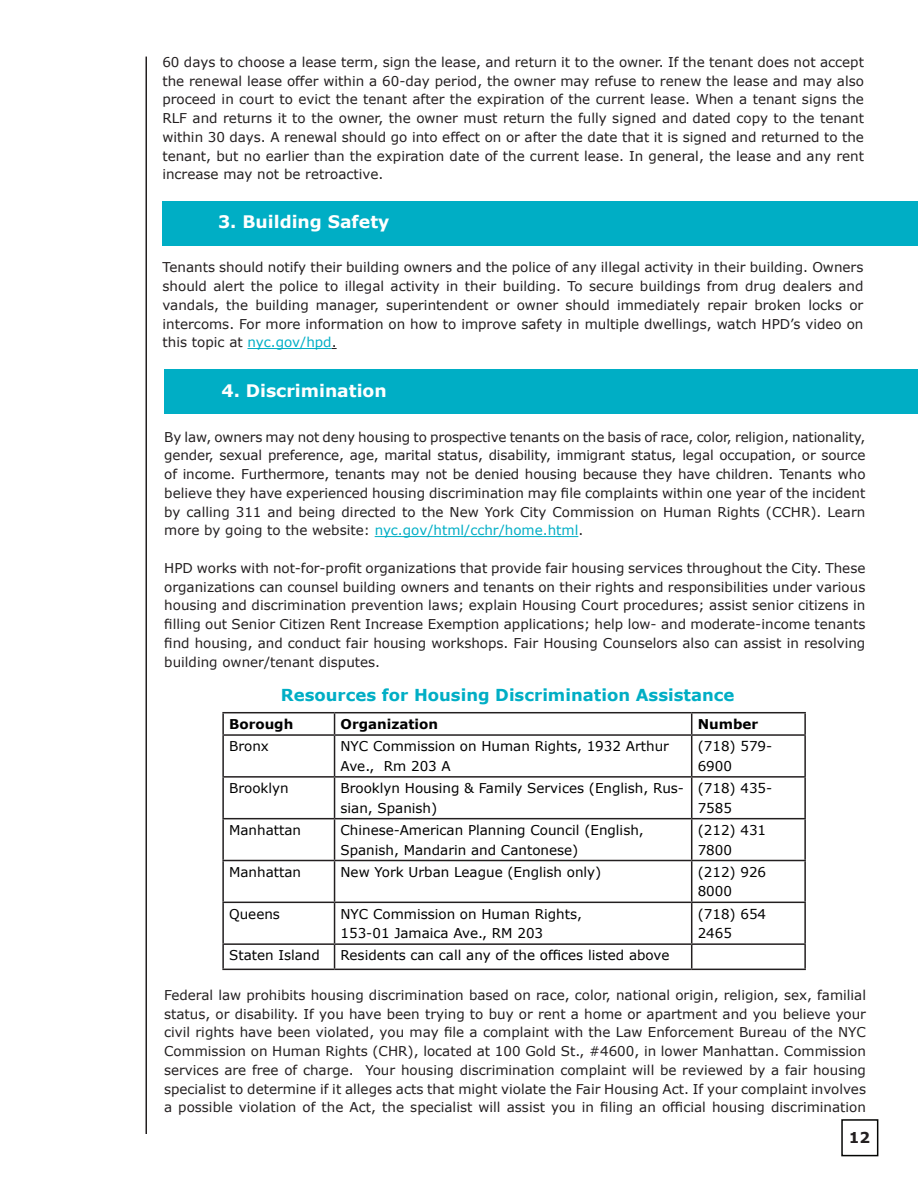
<style>
.page{position:relative;width:918px;height:1188px;background:#fff}
.page>*{position:absolute;margin:0;border:0;box-sizing:border-box;transform-origin:0 0}
.Heading_2{font:700 17.25px "Verdana";color:#fff}
.Subtitile_1{font:700 16.5px "Verdana";color:#00aec5}
.Page_Number{font:700 15px "Verdana";color:#231f20}
.Body_Text{font:13.5px/18.8px "Verdana";color:#231f20;text-align:justify}
.Bullet_List{font:13.5px/18.8px "Verdana";color:#231f20;text-align:justify}
.Heading_2-2{font:13.5px/19.5px "Verdana";color:#000}
.Heading_2-3{font:700 13.5px "Verdana";color:#000}
.s1{color:#00aec5}
</style>
<div class="page">
<div style="left:841px;top:1119px;width:37px;height:37px;background:#fff;border:2px solid #040503"></div>
<hr style="left:222px;top:712px;width:113px;height:1px;background:#231f20">
<hr style="left:222px;top:713px;width:2px;height:21px;background:#231f20">
<hr style="left:335px;top:712px;width:357px;height:1px;background:#231f20">
<svg style="left:334px;top:713px;width:1px;height:21px"></svg>
<hr style="left:692px;top:712px;width:114px;height:1px;background:#231f20">
<svg style="left:691px;top:713px;width:1px;height:21px"></svg>
<hr style="left:804px;top:713px;width:2px;height:21px;background:#231f20">
<hr style="left:222px;top:734px;width:113px;height:2px;background:#231f20">
<hr style="left:222px;top:736px;width:2px;height:40px;background:#231f20">
<hr style="left:335px;top:734px;width:357px;height:2px;background:#231f20">
<hr style="left:334px;top:736px;width:1px;height:40px;background:#231f20">
<hr style="left:692px;top:734px;width:114px;height:2px;background:#231f20">
<hr style="left:691px;top:736px;width:1px;height:40px;background:#231f20">
<hr style="left:804px;top:736px;width:2px;height:40px;background:#231f20">
<hr style="left:222px;top:776px;width:113px;height:2px;background:#231f20">
<hr style="left:222px;top:778px;width:2px;height:40px;background:#231f20">
<hr style="left:335px;top:776px;width:357px;height:2px;background:#231f20">
<hr style="left:334px;top:778px;width:1px;height:40px;background:#231f20">
<hr style="left:692px;top:776px;width:114px;height:2px;background:#231f20">
<hr style="left:691px;top:778px;width:1px;height:40px;background:#231f20">
<hr style="left:804px;top:778px;width:2px;height:40px;background:#231f20">
<hr style="left:222px;top:818px;width:113px;height:1px;background:#231f20">
<hr style="left:222px;top:819px;width:2px;height:41px;background:#231f20">
<hr style="left:335px;top:818px;width:357px;height:1px;background:#231f20">
<hr style="left:334px;top:819px;width:1px;height:41px;background:#231f20">
<hr style="left:692px;top:818px;width:114px;height:1px;background:#231f20">
<hr style="left:691px;top:819px;width:1px;height:41px;background:#231f20">
<hr style="left:804px;top:819px;width:2px;height:41px;background:#231f20">
<hr style="left:222px;top:860px;width:113px;height:1px;background:#231f20">
<hr style="left:222px;top:861px;width:2px;height:41px;background:#231f20">
<hr style="left:335px;top:860px;width:357px;height:1px;background:#231f20">
<hr style="left:334px;top:861px;width:1px;height:41px;background:#231f20">
<hr style="left:692px;top:860px;width:114px;height:1px;background:#231f20">
<hr style="left:691px;top:861px;width:1px;height:41px;background:#231f20">
<hr style="left:804px;top:861px;width:2px;height:41px;background:#231f20">
<hr style="left:222px;top:902px;width:113px;height:1px;background:#231f20">
<hr style="left:222px;top:903px;width:2px;height:40px;background:#231f20">
<hr style="left:335px;top:902px;width:357px;height:1px;background:#231f20">
<hr style="left:334px;top:903px;width:1px;height:40px;background:#231f20">
<hr style="left:692px;top:902px;width:114px;height:1px;background:#231f20">
<hr style="left:691px;top:903px;width:1px;height:40px;background:#231f20">
<hr style="left:804px;top:903px;width:2px;height:40px;background:#231f20">
<hr style="left:222px;top:943px;width:113px;height:2px;background:#231f20">
<hr style="left:222px;top:945px;width:2px;height:24px;background:#231f20">
<hr style="left:335px;top:943px;width:357px;height:2px;background:#231f20">
<svg style="left:334px;top:945px;width:1px;height:24px"></svg>
<hr style="left:692px;top:943px;width:114px;height:2px;background:#231f20">
<svg style="left:691px;top:945px;width:1px;height:24px"></svg>
<hr style="left:804px;top:945px;width:2px;height:24px;background:#231f20">
<hr style="left:222px;top:969px;width:113px;height:1px;background:#231f20">
<hr style="left:335px;top:969px;width:357px;height:1px;background:#231f20">
<hr style="left:692px;top:969px;width:114px;height:1px;background:#231f20">
<hr style="left:248px;top:348px;width:84px;height:1px;background:#00aec5">
<hr style="left:146px;top:57px;width:1px;height:1077px;background:#231f20">
<hr style="left:375px;top:536px;width:203px;height:1px;background:#00aec5">
<div style="left:162px;top:201px;width:756px;height:45px;background:#00aec5"></div>
<div style="left:164px;top:369px;width:754px;height:45px;background:#00aec5"></div>
<p class="Body_Text" style="left:162px;top:52px;width:703px">60 days to choose a lease term, sign the lease, and return it to the owner. If the tenant does not accept the renewal lease offer within a 60-day period, the owner may refuse to renew the lease and may also proceed in court to evict the tenant after the expiration of the current lease. When a tenant signs the RLF and returns it to the owner, the owner must return the fully signed and dated copy to the tenant within 30 days. A renewal should go into effect on or after the date that it is signed and returned to the tenant, but no earlier than the expiration date of the current lease. In general, the lease and any rent increase may not be retroactive.</p>
<p class="Heading_2" style="left:218px;top:209px;width:173px">3. Building Safety</p>
<p class="Body_Text" style="left:163px;top:258px;width:702px">Tenants should notify their building owners and the police of any illegal activity in their building. Owners should alert the police to illegal activity in their building. To secure buildings from drug dealers and vandals, the building manager, superintendent or owner should immediately repair broken locks or intercoms. For more information on how to improve safety in multiple dwellings, watch HPD’s video on this topic at <span class="s1">nyc.gov/hpd</span>.</p>
<p class="Heading_2" style="left:221px;top:378px;width:167px">4. Discrimination</p>
<p class="Body_Text" style="left:164px;top:427px;width:703px">By law, owners may not deny housing to prospective tenants on the basis of race, color, religion, nationality, gender, sexual preference, age, marital status, disability, immigrant status, legal occupation, or source of income. Furthermore, tenants may not be denied housing because they have children. Tenants who believe they have experienced housing discrimination may file complaints within one year of the incident by calling 311 and being directed to the New York City Commission on Human Rights (CCHR). Learn more by going to the website: <span class="s1">nyc.gov/html/cchr/home.html</span>.</p>
<p class="Body_Text" style="left:164px;top:558px;width:703px">HPD works with not-for-profit organizations that provide fair housing services throughout the City. These organizations can counsel building owners and tenants on their rights and responsibilities under various housing and discrimination prevention laws; explain Housing Court procedures; assist senior citizens in filling out Senior Citizen Rent Increase Exemption applications; help low- and moderate-income tenants find housing, and conduct fair housing workshops. Fair Housing Counselors also can assist in resolving building owner/tenant disputes.</p>
<p class="Subtitile_1" style="left:281px;top:683px;width:455px">Resources for Housing Discrimination Assistance</p>
<p class="Heading_2-3" style="left:229px;top:715px;width:66px">Borough</p>
<p class="Heading_2-3" style="left:341px;top:715px;width:99px">Organization</p>
<p class="Heading_2-3" style="left:698px;top:715px;width:62px">Number</p>
<p class="Heading_2-2" style="left:229px;top:737px;width:41px">Bronx</p>
<p class="Heading_2-2" style="left:341px;top:737px;width:330px">NYC Commission on Human Rights, 1932 Arthur<br>Ave., Rm 203 A</p>
<p class="Heading_2-2" style="left:698px;top:737px;width:76px">(718) 579-<br>6900</p>
<p class="Heading_2-2" style="left:229px;top:778px;width:61px">Brooklyn</p>
<p class="Heading_2-2" style="left:341px;top:778px;width:345px">Brooklyn Housing &amp; Family Services (English, Rus&shy;sian, Spanish)</p>
<p class="Heading_2-2" style="left:698px;top:778px;width:76px">(718) 435-<br>7585</p>
<p class="Heading_2-2" style="left:229px;top:820px;width:73px">Manhattan</p>
<p class="Heading_2-2" style="left:341px;top:820px;width:305px">Chinese-American Planning Council (English,<br>Spanish, Mandarin and Cantonese)</p>
<p class="Heading_2-2" style="left:698px;top:820px;width:70px">(212) 431<br>7800</p>
<p class="Heading_2-2" style="left:229px;top:862px;width:73px">Manhattan</p>
<p class="Heading_2-2" style="left:341px;top:862px;width:262px">New York Urban League (English only)</p>
<p class="Heading_2-2" style="left:698px;top:862px;width:70px">(212) 926<br>8000</p>
<p class="Heading_2-2" style="left:229px;top:904px;width:52px">Queens</p>
<p class="Heading_2-2" style="left:341px;top:904px;width:243px">NYC Commission on Human Rights,<br>153-01 Jamaica Ave., RM 203</p>
<p class="Heading_2-2" style="left:698px;top:904px;width:70px">(718) 654<br>2465</p>
<p class="Heading_2-2" style="left:229px;top:946px;width:92px">Staten Island</p>
<p class="Heading_2-2" style="left:341px;top:946px;width:330px">Residents can call any of the offices listed above</p>
<p class="Bullet_List" style="left:164px;top:985px;width:704px">Federal law prohibits housing discrimination based on race, color, national origin, religion, sex, familial status, or disability. If you have been trying to buy or rent a home or apartment and you believe your civil rights have been violated, you may file a complaint with the Law Enforcement Bureau of the NYC Commission on Human Rights (CHR), located at 100 Gold St., #4600, in lower Manhattan. Commission services are free of charge. Your housing discrimination complaint will be reviewed by a fair housing specialist to determine if it alleges acts that might violate the Fair Housing Act. If your complaint involves a possible violation of the Act, the specialist will assist you in filing an official housing discrimination</p>
<p class="Page_Number" style="left:849px;top:1127px;width:23px">12</p>
</div>
